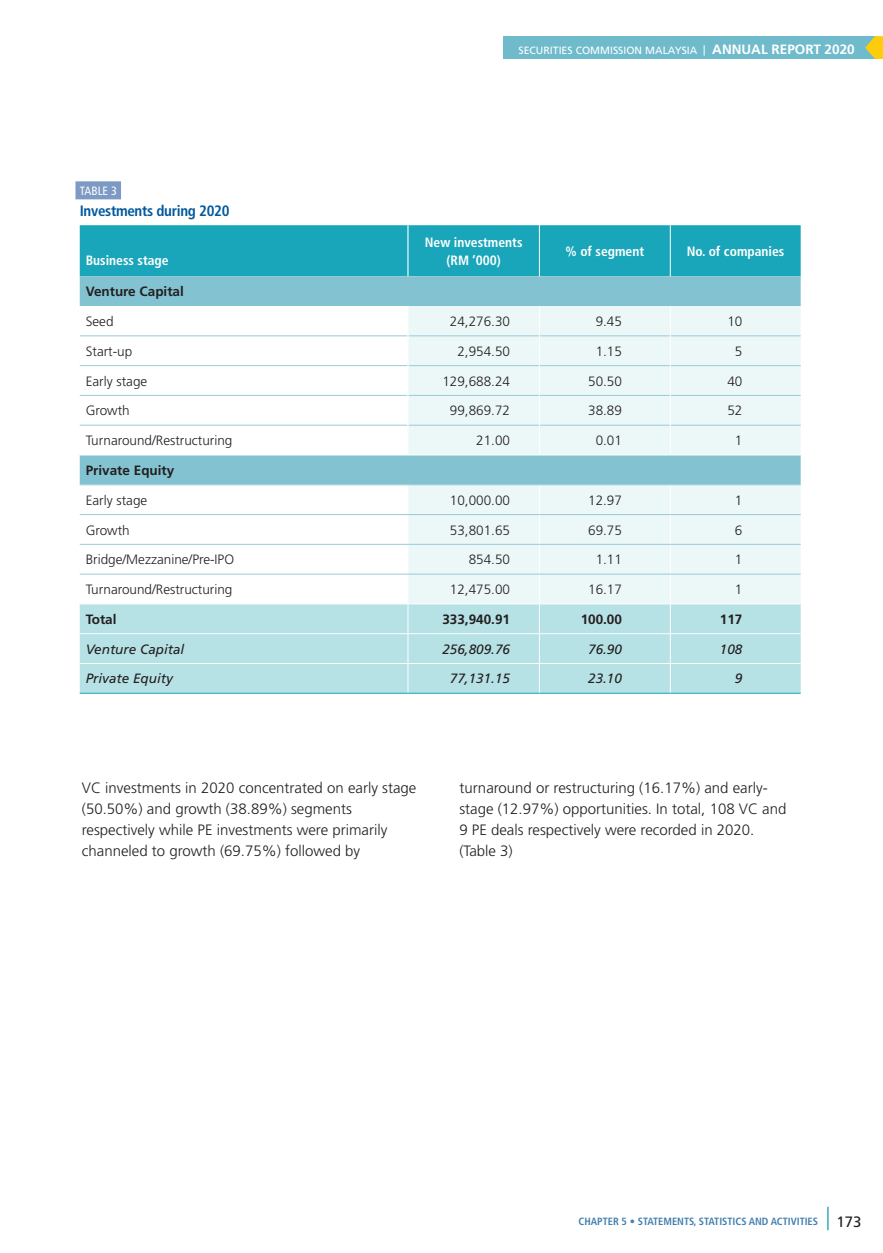
<style>
.page{position:relative;width:883px;height:1253px;background:#fff}
.page>*{position:absolute;margin:0;border:0;box-sizing:border-box;transform-origin:0 0}
.t1{font:300 15px/21px "Frutiger LT Std";color:#231f20}
.t2{font:700 condensed 15px "Frutiger LT Std";letter-spacing:-.02em;color:#01589c}
.t3{font:300 13.5px "Frutiger LT Std";color:#231f20}
.t4{font:italic 13.5px "Frutiger LT Std";color:#231f20}
.t5{font:700 condensed 13.5px "Frutiger LT Std";color:#fff}
.t6{font:700 13.5px "Frutiger LT Std";color:#231f20}
.t7{font:condensed 12px "Frutiger LT Std";color:#fff}
.t8{font:700 condensed 10.5px "Frutiger LT Std";color:#4480ae}
.t9{font:10.5px "Frutiger LT Std";color:#fff}
.s1{font-weight:700;font-size:13.5px}
.s2{font-weight:400;font-stretch:normal;font-size:15px;color:#231f20}
</style>
<div class="page">
<hr style="left:826px;top:1206px;width:2px;height:23px;background:#34acbf">
<div style="left:503px;top:36px;width:373px;height:23px;background:#6fbbcb"></div>
<svg style="left:865px;top:36px;width:17px;height:23px"></svg>
<div style="left:75px;top:181px;width:46px;height:18px;background:#7d9ac5"></div>
<div style="left:80px;top:225px;width:720px;height:51px;background:#19a6ba"></div>
<div style="left:80px;top:276px;width:720px;height:30px;background:#83c3d1"></div>
<svg style="left:80px;top:336px;width:328px;height:239px"></svg>
<svg style="left:408px;top:306px;width:392px;height:297px;background:#e1f1f3"></svg>
<div style="left:80px;top:604px;width:720px;height:88px;background:#b6e1e5"></div>
<hr style="left:407px;top:225px;width:1px;height:51px;background:#fff">
<hr style="left:539px;top:225px;width:1px;height:51px;background:#fff">
<hr style="left:669px;top:225px;width:1px;height:51px;background:#fff">
<hr style="left:408px;top:335px;width:131px;height:1px;background:#99cbd8">
<hr style="left:539px;top:335px;width:130px;height:1px;background:#99cbd8">
<hr style="left:670px;top:335px;width:130px;height:1px;background:#99cbd8">
<hr style="left:408px;top:365px;width:131px;height:1px;background:#99cbd8">
<hr style="left:539px;top:365px;width:130px;height:1px;background:#99cbd8">
<hr style="left:670px;top:365px;width:130px;height:1px;background:#99cbd8">
<hr style="left:408px;top:395px;width:131px;height:1px;background:#99cbd8">
<hr style="left:539px;top:395px;width:130px;height:1px;background:#99cbd8">
<hr style="left:670px;top:395px;width:130px;height:1px;background:#99cbd8">
<hr style="left:80px;top:335px;width:327px;height:1px;background:#99cbd8">
<hr style="left:80px;top:365px;width:327px;height:1px;background:#99cbd8">
<hr style="left:80px;top:395px;width:327px;height:1px;background:#99cbd8">
<hr style="left:80px;top:425px;width:327px;height:1px;background:#99cbd8">
<hr style="left:408px;top:425px;width:131px;height:1px;background:#99cbd8">
<hr style="left:539px;top:425px;width:130px;height:1px;background:#99cbd8">
<hr style="left:670px;top:425px;width:130px;height:1px;background:#99cbd8">
<hr style="left:539px;top:306px;width:1px;height:30px;background:#fff">
<hr style="left:669px;top:306px;width:1px;height:30px;background:#fff">
<svg style="left:407px;top:336px;width:1px;height:29px"></svg>
<svg style="left:539px;top:336px;width:1px;height:29px"></svg>
<svg style="left:669px;top:336px;width:1px;height:29px"></svg>
<hr style="left:407px;top:365px;width:1px;height:30px;background:#fff">
<hr style="left:539px;top:365px;width:1px;height:30px;background:#fff">
<hr style="left:669px;top:365px;width:1px;height:30px;background:#fff">
<hr style="left:407px;top:395px;width:1px;height:30px;background:#fff">
<hr style="left:539px;top:395px;width:1px;height:30px;background:#fff">
<hr style="left:669px;top:395px;width:1px;height:30px;background:#fff">
<svg style="left:407px;top:425px;width:1px;height:29px"></svg>
<svg style="left:539px;top:425px;width:1px;height:29px"></svg>
<svg style="left:669px;top:425px;width:1px;height:29px"></svg>
<svg style="left:669px;top:485px;width:1px;height:207px"></svg>
<svg style="left:407px;top:485px;width:1px;height:207px"></svg>
<svg style="left:539px;top:485px;width:1px;height:207px"></svg>
<hr style="left:80px;top:484px;width:328px;height:1px;background:#99cbd8">
<hr style="left:408px;top:484px;width:131px;height:1px;background:#99cbd8">
<hr style="left:539px;top:484px;width:131px;height:1px;background:#99cbd8">
<hr style="left:670px;top:484px;width:130px;height:1px;background:#99cbd8">
<hr style="left:80px;top:514px;width:328px;height:1px;background:#99cbd8">
<hr style="left:408px;top:514px;width:131px;height:1px;background:#99cbd8">
<hr style="left:539px;top:514px;width:131px;height:1px;background:#99cbd8">
<hr style="left:670px;top:514px;width:130px;height:1px;background:#99cbd8">
<hr style="left:80px;top:544px;width:328px;height:1px;background:#99cbd8">
<hr style="left:408px;top:544px;width:131px;height:1px;background:#99cbd8">
<hr style="left:539px;top:544px;width:131px;height:1px;background:#99cbd8">
<hr style="left:670px;top:544px;width:130px;height:1px;background:#99cbd8">
<hr style="left:80px;top:573px;width:328px;height:1px;background:#99cbd8">
<hr style="left:408px;top:573px;width:131px;height:1px;background:#99cbd8">
<hr style="left:539px;top:573px;width:131px;height:1px;background:#99cbd8">
<hr style="left:670px;top:573px;width:130px;height:1px;background:#99cbd8">
<hr style="left:80px;top:454px;width:328px;height:1px;background:#fff">
<hr style="left:408px;top:454px;width:131px;height:1px;background:#fff">
<hr style="left:539px;top:454px;width:131px;height:1px;background:#fff">
<hr style="left:670px;top:454px;width:130px;height:1px;background:#fff">
<hr style="left:80px;top:603px;width:328px;height:1px;background:#fff">
<hr style="left:539px;top:603px;width:131px;height:1px;background:#fff">
<hr style="left:80px;top:633px;width:328px;height:1px;background:#fff">
<hr style="left:408px;top:633px;width:131px;height:1px;background:#fff">
<hr style="left:539px;top:633px;width:131px;height:1px;background:#fff">
<hr style="left:670px;top:633px;width:130px;height:1px;background:#fff">
<hr style="left:80px;top:663px;width:328px;height:1px;background:#fff">
<hr style="left:408px;top:663px;width:131px;height:1px;background:#fff">
<hr style="left:539px;top:663px;width:131px;height:1px;background:#fff">
<hr style="left:670px;top:663px;width:130px;height:1px;background:#fff">
<hr style="left:80px;top:692px;width:328px;height:1px;background:#19a6ba">
<hr style="left:408px;top:692px;width:131px;height:1px;background:#19a6ba">
<hr style="left:539px;top:692px;width:131px;height:1px;background:#19a6ba">
<hr style="left:670px;top:692px;width:130px;height:1px;background:#19a6ba">
<p class="t7" style="left:80px;top:184px;width:38px">TABLE 3</p>
<p class="t2" style="left:80px;top:202px;width:151px">Investments during 2020</p>
<p class="t5" style="left:86px;top:252px;width:84px">Business stage</p>
<p class="t9" style="left:518px;top:44px;width:337px">SECURITIES COMMISSION MALAYSIA | <span class="s1">ANNUAL REPORT 2020</span></p>
<p class="t5" style="left:425px;top:234px;width:99px">New investments</p>
<p class="t5" style="left:446px;top:252px;width:56px">(RM ‘000)</p>
<p class="t5" style="left:565px;top:243px;width:80px">% of segment</p>
<p class="t5" style="left:686px;top:243px;width:99px">No. of companies</p>
<p class="t6" style="left:86px;top:283px;width:100px">Venture Capital</p>
<p class="t3" style="left:86px;top:313px;width:29px">Seed</p>
<p class="t3" style="left:450px;top:313px;width:62px">24,276.30</p>
<p class="t3" style="left:595px;top:313px;width:28px">9.45</p>
<p class="t3" style="left:727px;top:313px;width:17px">10</p>
<p class="t3" style="left:86px;top:343px;width:48px">Start-up</p>
<p class="t3" style="left:457px;top:343px;width:54px">2,954.50</p>
<p class="t3" style="left:595px;top:343px;width:28px">1.15</p>
<p class="t3" style="left:734px;top:343px;width:9px">5</p>
<p class="t3" style="left:86px;top:373px;width:63px">Early stage</p>
<p class="t3" style="left:442px;top:373px;width:69px">129,688.24</p>
<p class="t3" style="left:588px;top:373px;width:35px">50.50</p>
<p class="t3" style="left:727px;top:373px;width:17px">40</p>
<p class="t3" style="left:86px;top:403px;width:46px">Growth</p>
<p class="t3" style="left:450px;top:403px;width:62px">99,869.72</p>
<p class="t3" style="left:588px;top:403px;width:35px">38.89</p>
<p class="t3" style="left:727px;top:403px;width:17px">52</p>
<p class="t3" style="left:86px;top:433px;width:148px">Turnaround/Restructuring</p>
<p class="t3" style="left:476px;top:433px;width:35px">21.00</p>
<p class="t3" style="left:595px;top:433px;width:28px">0.01</p>
<p class="t3" style="left:734px;top:433px;width:9px">1</p>
<p class="t6" style="left:86px;top:462px;width:90px">Private Equity</p>
<p class="t3" style="left:86px;top:492px;width:63px">Early stage</p>
<p class="t3" style="left:450px;top:492px;width:62px">10,000.00</p>
<p class="t3" style="left:588px;top:492px;width:35px">12.97</p>
<p class="t3" style="left:734px;top:492px;width:9px">1</p>
<p class="t3" style="left:86px;top:522px;width:46px">Growth</p>
<p class="t3" style="left:450px;top:522px;width:62px">53,801.65</p>
<p class="t3" style="left:588px;top:522px;width:35px">69.75</p>
<p class="t3" style="left:734px;top:522px;width:9px">6</p>
<p class="t3" style="left:86px;top:552px;width:150px">Bridge/Mezzanine/Pre-IPO</p>
<p class="t3" style="left:468px;top:552px;width:43px">854.50</p>
<p class="t3" style="left:595px;top:552px;width:28px">1.11</p>
<p class="t3" style="left:734px;top:552px;width:9px">1</p>
<p class="t3" style="left:86px;top:581px;width:148px">Turnaround/Restructuring</p>
<p class="t3" style="left:450px;top:581px;width:62px">12,475.00</p>
<p class="t3" style="left:588px;top:581px;width:35px">16.17</p>
<p class="t3" style="left:734px;top:581px;width:9px">1</p>
<p class="t6" style="left:86px;top:611px;width:32px">Total</p>
<p class="t6" style="left:442px;top:611px;width:69px">333,940.91</p>
<p class="t6" style="left:580px;top:611px;width:43px">100.00</p>
<p class="t6" style="left:719px;top:611px;width:24px">117</p>
<p class="t4" style="left:86px;top:641px;width:100px">Venture Capital</p>
<p class="t4" style="left:442px;top:641px;width:69px">256,809.76</p>
<p class="t4" style="left:588px;top:641px;width:35px">76.90</p>
<p class="t4" style="left:719px;top:641px;width:24px">108</p>
<p class="t4" style="left:86px;top:670px;width:89px">Private Equity</p>
<p class="t4" style="left:450px;top:670px;width:62px">77,131.15</p>
<p class="t4" style="left:588px;top:670px;width:35px">23.10</p>
<p class="t4" style="left:734px;top:670px;width:9px">9</p>
<p class="t1" style="left:82px;top:777px;width:336px">VC investments in 2020 concentrated on early stage (50.50%) and growth (38.89%) segments respectively while PE investments were primarily channeled to growth (69.75%) followed by</p>
<p class="t1" style="left:459px;top:777px;width:328px">turnaround or restructuring (16.17%) and early&shy;stage (12.97%) opportunities. In total, 108 VC and 9 PE deals respectively were recorded in 2020. (Table 3)</p>
<p class="t8" style="left:578px;top:1214px;width:284px">CHAPTER 5 • STATEMENTS, STATISTICS AND ACTIVITIES <span class="s2">173</span></p>
</div>
